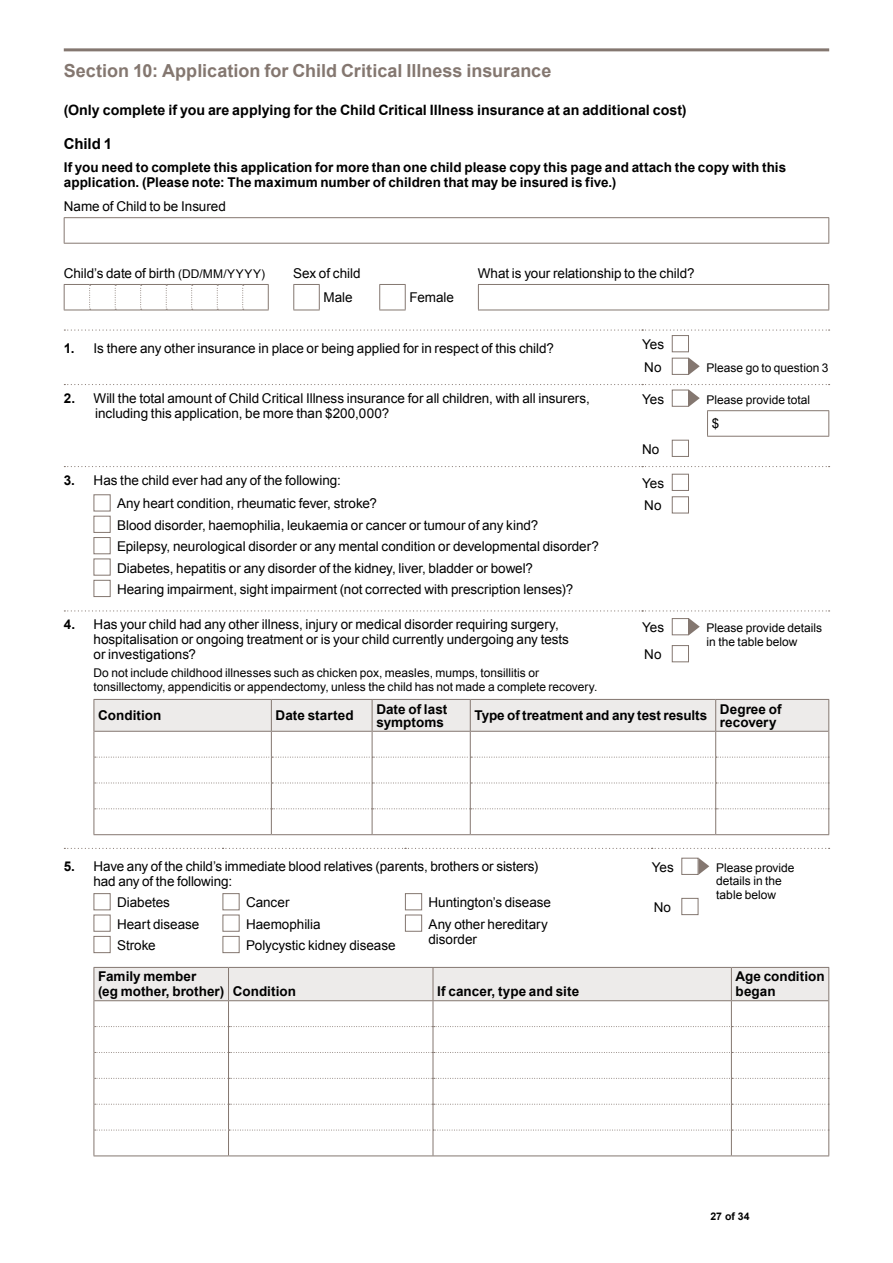
<style>
.page{position:relative;width:893px;height:1263px;background:#fff}
.page>*{position:absolute;margin:0;border:0;box-sizing:border-box;transform-origin:0 0}
.t1{font:700 18px "Arial";color:#847770}
.t2{font:700 15px "Arial";letter-spacing:-.005em;color:#000}
.t3{font:700 14.25px "Arial";color:#000}
.t4{font:13.5px/21.5px "Arial";letter-spacing:-.005em;color:#000}
.t5{font:700 13.5px/15px "Arial";letter-spacing:.005em;color:#000}
.t6{font:12px/13.5px "Arial";color:#000}
.t7{font:700 10.5px "Arial";color:#000}
.s1{font-size:12px}
.s2{font-weight:700}
</style>
<div class="page">
<hr style="left:64px;top:48px;width:765px;height:3px;background:#847770">
<svg style="left:64px;top:218px;width:1px;height:25px"></svg>
<hr style="left:64px;top:217px;width:765px;height:1px;background:#847770">
<svg style="left:828px;top:218px;width:1px;height:25px"></svg>
<hr style="left:64px;top:243px;width:765px;height:1px;background:#847770">
<svg style="left:64px;top:284px;width:205px;height:27px"></svg>
<svg style="left:293px;top:284px;width:27px;height:27px"></svg>
<svg style="left:379px;top:284px;width:27px;height:27px"></svg>
<svg style="left:478px;top:285px;width:1px;height:25px"></svg>
<hr style="left:478px;top:284px;width:351px;height:1px;background:#847770">
<svg style="left:828px;top:285px;width:1px;height:25px"></svg>
<hr style="left:478px;top:310px;width:351px;height:1px;background:#847770">
<svg style="left:64px;top:329px;width:766px;height:2px"></svg>
<svg style="left:64px;top:466px;width:766px;height:1px"></svg>
<svg style="left:64px;top:610px;width:766px;height:1px"></svg>
<div style="left:672px;top:335px;width:17px;height:17px;background:#fff;border:1px solid #847770"></div>
<div style="left:672px;top:358px;width:17px;height:17px;background:#fff;border:1px solid #847770"></div>
<svg style="left:689px;top:358px;width:11px;height:17px"></svg>
<svg style="left:64px;top:384px;width:766px;height:52px"></svg>
<hr style="left:707px;top:436px;width:122px;height:1px;background:#847770">
<div style="left:672px;top:440px;width:17px;height:17px;background:#fff;border:1px solid #847770"></div>
<div style="left:94px;top:494px;width:17px;height:17px;background:#fff;border:1px solid #847770"></div>
<div style="left:94px;top:516px;width:17px;height:17px;background:#fff;border:1px solid #847770"></div>
<div style="left:94px;top:537px;width:17px;height:17px;background:#fff;border:1px solid #847770"></div>
<div style="left:94px;top:558px;width:17px;height:17px;background:#fff;border:1px solid #847770"></div>
<div style="left:94px;top:580px;width:17px;height:17px;background:#fff;border:1px solid #847770"></div>
<div style="left:672px;top:474px;width:17px;height:17px;background:#fff;border:1px solid #847770"></div>
<div style="left:672px;top:496px;width:17px;height:17px;background:#fff;border:1px solid #847770"></div>
<div style="left:672px;top:618px;width:17px;height:17px;background:#fff;border:1px solid #847770"></div>
<svg style="left:689px;top:618px;width:11px;height:17px"></svg>
<div style="left:672px;top:645px;width:17px;height:17px;background:#fff;border:1px solid #847770"></div>
<hr style="left:94px;top:834px;width:177px;height:1px;background:#847770">
<hr style="left:271px;top:834px;width:101px;height:1px;background:#847770">
<hr style="left:372px;top:834px;width:98px;height:1px;background:#847770">
<hr style="left:470px;top:834px;width:246px;height:1px;background:#847770">
<hr style="left:716px;top:834px;width:113px;height:1px;background:#847770">
<svg style="left:94px;top:699px;width:735px;height:135px"></svg>
<svg style="left:64px;top:848px;width:766px;height:1px"></svg>
<div style="left:681px;top:858px;width:17px;height:17px;background:#fff;border:1px solid #847770"></div>
<svg style="left:698px;top:858px;width:11px;height:17px"></svg>
<div style="left:681px;top:898px;width:17px;height:17px;background:#fff;border:1px solid #847770"></div>
<div style="left:94px;top:893px;width:17px;height:17px;background:#fff;border:1px solid #847770"></div>
<div style="left:94px;top:915px;width:17px;height:17px;background:#fff;border:1px solid #847770"></div>
<div style="left:94px;top:936px;width:17px;height:17px;background:#fff;border:1px solid #847770"></div>
<div style="left:223px;top:893px;width:17px;height:17px;background:#fff;border:1px solid #847770"></div>
<div style="left:223px;top:915px;width:17px;height:17px;background:#fff;border:1px solid #847770"></div>
<div style="left:223px;top:936px;width:17px;height:17px;background:#fff;border:1px solid #847770"></div>
<div style="left:405px;top:893px;width:17px;height:17px;background:#fff;border:1px solid #847770"></div>
<div style="left:405px;top:915px;width:17px;height:17px;background:#fff;border:1px solid #847770"></div>
<svg style="left:94px;top:967px;width:735px;height:188px"></svg>
<hr style="left:94px;top:1155px;width:135px;height:1px;background:#847770">
<hr style="left:229px;top:1155px;width:204px;height:1px;background:#847770">
<hr style="left:433px;top:1155px;width:298px;height:1px;background:#847770">
<hr style="left:731px;top:1155px;width:98px;height:1px;background:#847770">
<h1 class="t1" style="left:64px;top:59px;width:489px">Section 10: Application for Child Critical Illness insurance</h1>
<p class="t3" style="left:64px;top:101px;width:624px">(Only complete if you are applying for the Child Critical Illness insurance at an additional cost)</p>
<p class="t2" style="left:64px;top:134px;width:50px">Child 1</p>
<p class="t5" style="left:64px;top:161px;width:724px">If you need to complete this application for more than one child please copy this page and attach the copy with this application. (Please note: The maximum number of children that may be insured is five.)</p>
<p class="t4" style="left:64px;top:196px;width:164px">Name of Child to be Insured</p>
<p class="t4" style="left:64px;top:262px;width:203px">Child’s date of birth <span class="s1">(DD/MM/YYYY)</span></p>
<p class="t4" style="left:293px;top:262px;width:69px">Sex of child</p>
<p class="t4" style="left:478px;top:262px;width:218px">What is your relationship to the child?</p>
<p class="t4" style="left:324px;top:287px;width:31px">Male</p>
<p class="t4" style="left:409px;top:287px;width:46px">Female</p>
<p class="t4" style="left:64px;top:337px;width:492px"><span class="s2">1.</span> Is there any other insurance in place or being applied for in respect of this child?</p>
<p class="t4" style="left:642px;top:333px;width:24px;line-height:22.6px">Yes<br>No</p>
<p class="t6" style="left:707px;top:361px;width:123px">Please go to question 3</p>
<p class="t4" style="left:95px;top:391px;width:496px;line-height:15px;text-indent:-31px"><span class="s2">2.</span> Will the total amount of Child Critical Illness insurance for all children, with all insurers, including this application, be more than $200,000?</p>
<p class="t4" style="left:642px;top:388px;width:24px">Yes</p>
<p class="t6" style="left:707px;top:393px;width:105px">Please provide total</p>
<p class="t4" style="left:712px;top:413px;width:9px">$</p>
<p class="t4" style="left:642px;top:438px;width:19px">No</p>
<p class="t4" style="left:117px;top:468px;width:261px;line-height:23.5px;text-indent:-53px"><span class="s2">3.</span> Has the child ever had any of the following:<br>Any heart condition, rheumatic fever, stroke?</p>
<p class="t4" style="left:117px;top:514px;width:484px">Blood disorder, haemophilia, leukaemia or cancer or tumour of any kind?<br>Epilepsy, neurological disorder or any mental condition or developmental disorder?<br>Diabetes, hepatitis or any disorder of the kidney, liver, bladder or bowel?<br>Hearing impairment, sight impairment (not corrected with prescription lenses)?</p>
<p class="t4" style="left:642px;top:472px;width:24px;line-height:22.5px">Yes<br>No</p>
<p class="t4" style="left:94px;top:617px;width:477px;line-height:15px;text-indent:-30px"><span class="s2">4.</span> Has your child had any other illness, injury or medical disorder requiring surgery, hospitalisation or ongoing treatment or is your child currently undergoing any tests or investigations?</p>
<p class="t6" style="left:94px;top:666px;width:505px">Do not include childhood illnesses such as chicken pox, measles, mumps, tonsillitis or tonsillectomy, appendicitis or appendectomy, unless the child has not made a complete recovery.</p>
<p class="t4" style="left:642px;top:617px;width:24px">Yes</p>
<p class="t6" style="left:707px;top:621px;width:117px">Please provide details in the table below</p>
<p class="t4" style="left:644px;top:644px;width:19px">No</p>
<p class="t5" style="left:98px;top:708px;width:65px">Condition</p>
<p class="t5" style="left:276px;top:708px;width:80px">Date started</p>
<p class="t5" style="left:376px;top:702px;width:72px;line-height:13.5px">Date of last symptoms</p>
<p class="t5" style="left:474px;top:708px;width:234px">Type of treatment and any test results</p>
<p class="t5" style="left:720px;top:702px;width:63px;line-height:13.5px">Degree of recovery</p>
<p class="t4" style="left:94px;top:859px;width:446px;line-height:15px;text-indent:-30px"><span class="s2">5.</span> Have any of the child’s immediate blood relatives (parents, brothers or sisters) had any of the following:</p>
<p class="t4" style="left:652px;top:856px;width:24px">Yes</p>
<p class="t6" style="left:716px;top:861px;width:80px">Please provide details in the table below</p>
<p class="t4" style="left:117px;top:892px;width:54px">Diabetes</p>
<p class="t4" style="left:654px;top:897px;width:19px">No</p>
<p class="t4" style="left:117px;top:913px;width:84px">Heart disease<br>Stroke</p>
<p class="t4" style="left:246px;top:892px;width:151px">Cancer<br>Haemophilia<br>Polycystic kidney disease</p>
<p class="t4" style="left:428px;top:892px;width:124px">Huntington’s disease<br>Any other hereditary</p>
<p class="t4" style="left:428px;top:928px;width:50px">disorder</p>
<p class="t5" style="left:98px;top:970px;width:199px">Family member<br>(eg mother, brother) Condition</p>
<p class="t5" style="left:437px;top:985px;width:143px">If cancer, type and site</p>
<p class="t5" style="left:736px;top:970px;width:90px">Age condition began</p>
<p class="t7" style="left:710px;top:1209px;width:41px">27 of 34</p>
</div>
